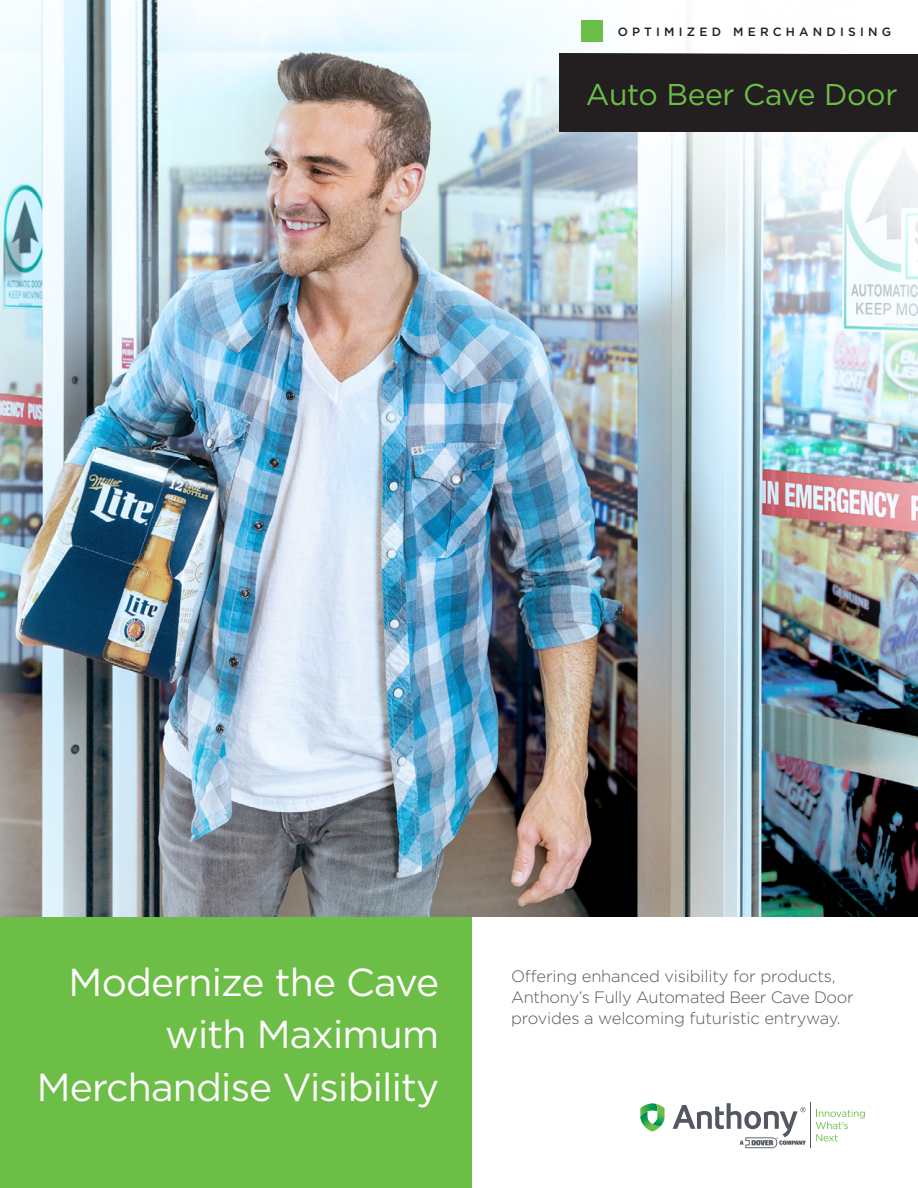
<style>
.page{position:relative;width:918px;height:1188px;background:#fff}
.page>*{position:absolute;margin:0;border:0;box-sizing:border-box;transform-origin:0 0}
.t1{font:39px/52.5px "Gotham";letter-spacing:-.02em;color:#fff;text-align:right}
.t2{font:30px "Gotham";letter-spacing:-.01em;color:#6dbe47}
.t3{font:300 16.5px/21px "Gotham";letter-spacing:-.01em;color:#535860}
.t4{font:500 12px "Gotham";letter-spacing:.35em;color:#231f20}
</style>
<div class="page">
<div style="left:0;top:917px;width:472px;height:271px;background:#6dbe47"></div>
<svg style="left:640px;top:1103px;width:25px;height:28px"></svg>
<svg style="left:673px;top:1103px;width:133px;height:45px"></svg>
<svg style="left:816px;top:1110px;width:49px;height:31px"></svg>
<hr style="left:811px;top:1103px;width:1px;height:45px;background:#535860">
<img style="left:0;top:0;width:918px;height:917px">
<div style="left:559px;top:54px;width:359px;height:78px;background:#231f20"></div>
<img style="left:559px;top:0;width:359px;height:54px">
<div style="left:581px;top:21px;width:21px;height:21px;background:#6dbe47"></div>
<p class="t4" style="left:618px;top:24px;width:275px">OPTIMIZED MERCHANDISING</p>
<h2 class="t2" style="left:586px;top:75px;width:313px">Auto Beer Cave Door</h2>
<h1 class="t1" style="left:37px;top:955px;width:404px">Modernize the Cave with Maximum<br>Merchandise Visibility</h1>
<p class="t3" style="left:511px;top:965px;width:344px">Offering enhanced visibility for products,<br>Anthony’s Fully Automated Beer Cave Door provides a welcoming futuristic entryway.</p>
</div>
